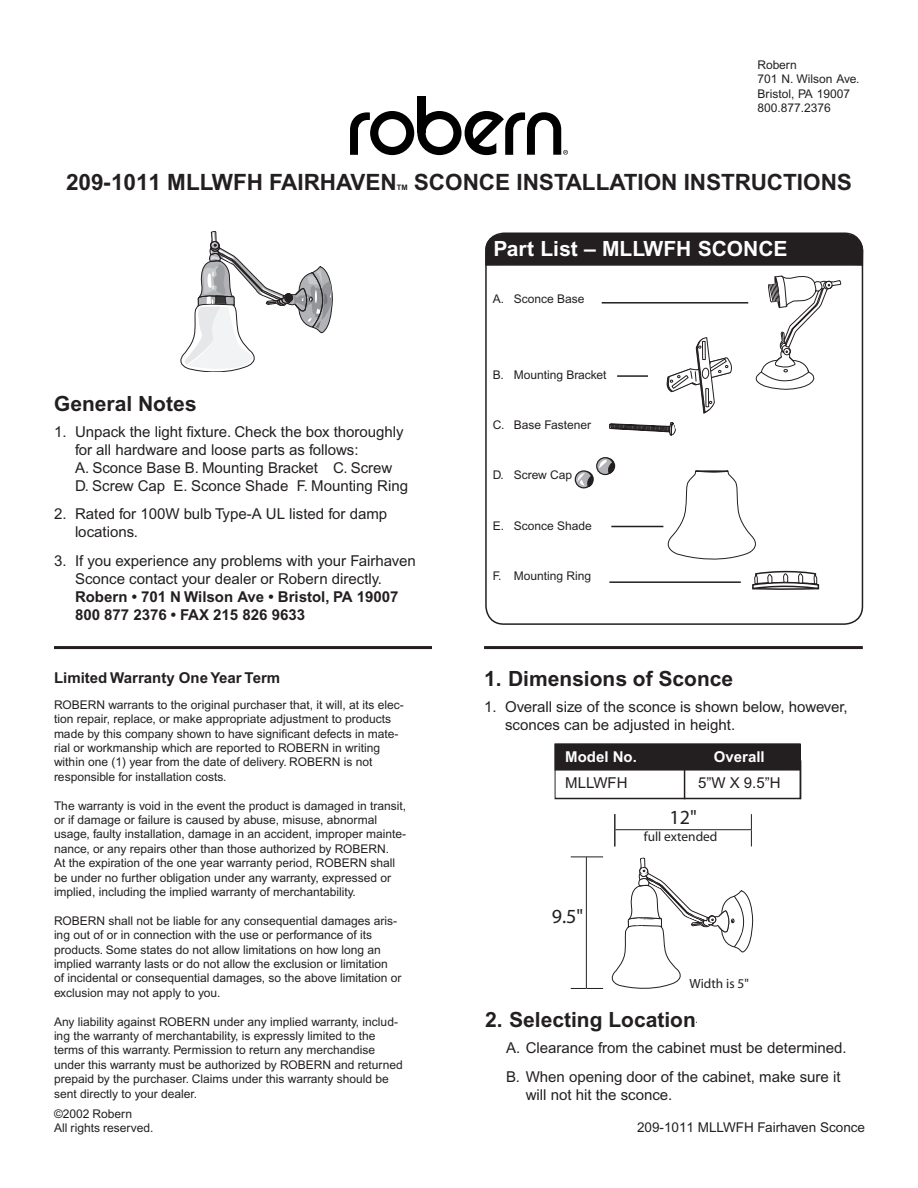
<style>
.page{position:relative;width:918px;height:1188px;background:#fff}
.page>*{position:absolute;margin:0;border:0;box-sizing:border-box;transform-origin:0 0}
.t1{font:700 22.5px "Arial";color:#231f20}
.t2{font:700 21px "Arial";color:#231f20}
.t3{font:700 21px "Arial";color:#fff}
.t4{font:20.1px "Myriad";color:#231f20}
.t5{font:15px/18px "Arial";color:#231f20}
.t6{font:700 15px "Arial";color:#231f20}
.t7{font:700 15px "Arial";color:#fff}
.t8{font:13.5px "Arial";color:#231f20}
.t9{font:13.35px "Myriad";color:#231f20}
.t10{font:12px/14.4px "Arial";color:#231f20}
.t11{font:700 7.5px "Arial";color:#231f20}
.s1{font-weight:700}
</style>
<div class="page">
<svg style="left:485px;top:232px;width:379px;height:392px"></svg>
<div style="left:485px;top:233px;width:379px;height:32px;background:#231f20"></div>
<div style="left:417px;top:96px;width:8px;height:37px;background:#000"></div>
<svg style="left:350px;top:109px;width:218px;height:46px"></svg>
<hr style="left:54px;top:646px;width:378px;height:3px;background:#231f20">
<hr style="left:484px;top:646px;width:379px;height:3px;background:#231f20">
<div style="left:554px;top:744px;width:247px;height:55px;border:1px solid #231f20"></div>
<div style="left:555px;top:744px;width:245px;height:26px;background:#231f20"></div>
<hr style="left:684px;top:760px;width:1px;height:39px;background:#231f20">
<hr style="left:800px;top:760px;width:1px;height:39px;background:#231f20">
<svg style="left:181px;top:231px;width:152px;height:141px"></svg>
<svg style="left:756px;top:276px;width:85px;height:113px"></svg>
<div style="left:577px;top:471px;width:17px;height:17px;background:#5e5b5c;border-radius:50%"></div>
<div style="left:575px;top:470px;width:18px;height:18px;border:1px solid #231f20;border-radius:50%"></div>
<svg style="left:598px;top:458px;width:17px;height:16px"></svg>
<div style="left:596px;top:457px;width:18px;height:18px;border:1px solid #231f20;border-radius:50%"></div>
<svg style="left:576px;top:460px;width:38px;height:27px"></svg>
<svg style="left:668px;top:471px;width:88px;height:88px"></svg>
<svg style="left:752px;top:571px;width:67px;height:19px"></svg>
<hr style="left:602px;top:302px;width:146px;height:2px;background:#231f20">
<hr style="left:609px;top:581px;width:132px;height:2px;background:#231f20">
<hr style="left:611px;top:526px;width:52px;height:1px;background:#231f20">
<hr style="left:571px;top:988px;width:32px;height:1px;background:#231f20">
<hr style="left:571px;top:857px;width:32px;height:1px;background:#231f20">
<hr style="left:586px;top:856px;width:1px;height:132px;background:#231f20">
<svg style="left:611px;top:814px;width:143px;height:175px"></svg>
<svg style="left:608px;top:338px;width:124px;height:115px"></svg>
<p class="t10" style="left:758px;top:58px;width:104px">Robern<br>701 N. Wilson Ave.<br>Bristol, PA 19007<br>800.877.2376</p>
<p class="t1" style="left:66px;top:170px;width:332px">209-1011 MLLWFH FAIRHAVEN</p>
<p class="t11" style="left:397px;top:183px;width:12px">TM</p>
<p class="t1" style="left:414px;top:170px;width:440px">SCONCE INSTALLATION INSTRUCTIONS</p>
<p class="t3" style="left:494px;top:236px;width:296px">Part List – MLLWFH SCONCE</p>
<p class="t2" style="left:54px;top:392px;width:144px">General Notes</p>
<p class="t5" style="left:75px;top:422px;width:335px;text-indent:-21px">1. Unpack the light fixture. Check the box thoroughly for all hardware and loose parts as follows:<br>A. Sconce Base B. Mounting Bracket C. Screw D. Screw Cap E. Sconce Shade F. Mounting Ring</p>
<p class="t5" style="left:75px;top:505px;width:314px;text-indent:-21px">2. Rated for 100W bulb Type-A UL listed for damp locations.</p>
<p class="t5" style="left:75px;top:552px;width:342px;text-indent:-21px">3. If you experience any problems with your Fairhaven Sconce contact your dealer or Robern directly.<br><span class="s1">Robern • 701 N Wilson Ave • Bristol, PA 19007<br>800 877 2376 • FAX 215 826 9633</span></p>
<p class="t6" style="left:54px;top:669px;width:228px">Limited Warranty One Year Term</p>
<p class="t10" style="left:54px;top:697px;width:351px">ROBERN warrants to the original purchaser that, it will, at its elec&shy;tion repair, replace, or make appropriate adjustment to products made by this company shown to have significant defects in mate&shy;rial or workmanship which are reported to ROBERN in writing within one (1) year from the date of delivery. ROBERN is not responsible for installation costs.</p>
<p class="t10" style="left:54px;top:798px;width:354px">The warranty is void in the event the product is damaged in transit, or if damage or failure is caused by abuse, misuse, abnormal usage, faulty installation, damage in an accident, improper mainte&shy;nance, or any repairs other than those authorized by ROBERN.<br>At the expiration of the one year warranty period, ROBERN shall be under no further obligation under any warranty, expressed or implied, including the implied warranty of merchantability.</p>
<p class="t10" style="left:54px;top:913px;width:349px">ROBERN shall not be liable for any consequential damages aris&shy;ing out of or in connection with the use or performance of its products. Some states do not allow limitations on how long an implied warranty lasts or do not allow the exclusion or limitation<br>of incidental or consequential damages, so the above limitation or exclusion may not apply to you.</p>
<p class="t10" style="left:54px;top:1014px;width:350px">Any liability against ROBERN under any implied warranty, includ&shy;ing the warranty of merchantability, is expressly limited to the terms of this warranty. Permission to return any merchandise under this warranty must be authorized by ROBERN and returned prepaid by the purchaser. Claims under this warranty should be sent directly to your dealer.</p>
<p class="t10" style="left:54px;top:1106px;width:101px">©2002 Robern<br>All rights reserved.</p>
<p class="t10" style="left:493px;top:292px;width:93px">A. Sconce Base</p>
<p class="t10" style="left:493px;top:367px;width:115px">B. Mounting Bracket</p>
<p class="t10" style="left:493px;top:418px;width:100px">C. Base Fastener</p>
<p class="t10" style="left:493px;top:468px;width:81px">D. Screw Cap</p>
<p class="t10" style="left:493px;top:518px;width:101px">E. Sconce Shade</p>
<p class="t10" style="left:493px;top:569px;width:100px">F. Mounting Ring</p>
<p class="t2" style="left:484px;top:667px;width:251px">1. Dimensions of Sconce</p>
<p class="t5" style="left:505px;top:698px;width:344px;text-indent:-21px">1. Overall size of the sconce is shown below, however, sconces can be adjusted in height.</p>
<p class="t7" style="left:565px;top:748px;width:73px">Model No.</p>
<p class="t7" style="left:714px;top:748px;width:52px">Overall</p>
<p class="t5" style="left:565px;top:774px;width:64px">MLLWFH</p>
<p class="t5" style="left:698px;top:774px;width:84px">5”W X 9.5”H</p>
<h3 class="t4" style="left:669px;top:807px;width:29px">12"</h3>
<h3 class="t4" style="left:552px;top:907px;width:33px">9.5"</h3>
<p class="t9" style="left:644px;top:830px;width:75px">full extended</p>
<p class="t9" style="left:690px;top:977px;width:61px">Width is 5"</p>
<p class="t2" style="left:485px;top:1008px;width:212px">2. Selecting Location</p>
<p class="t5" style="left:506px;top:1033px;width:342px;line-height:28.8px">A. Clearance from the cabinet must be determined.<br>B. When opening door of the cabinet, make sure it</p>
<p class="t5" style="left:526px;top:1085px;width:148px">will not hit the sconce.</p>
<p class="t8" style="left:637px;top:1120px;width:230px">209-1011 MLLWFH Fairhaven Sconce</p>
</div>
